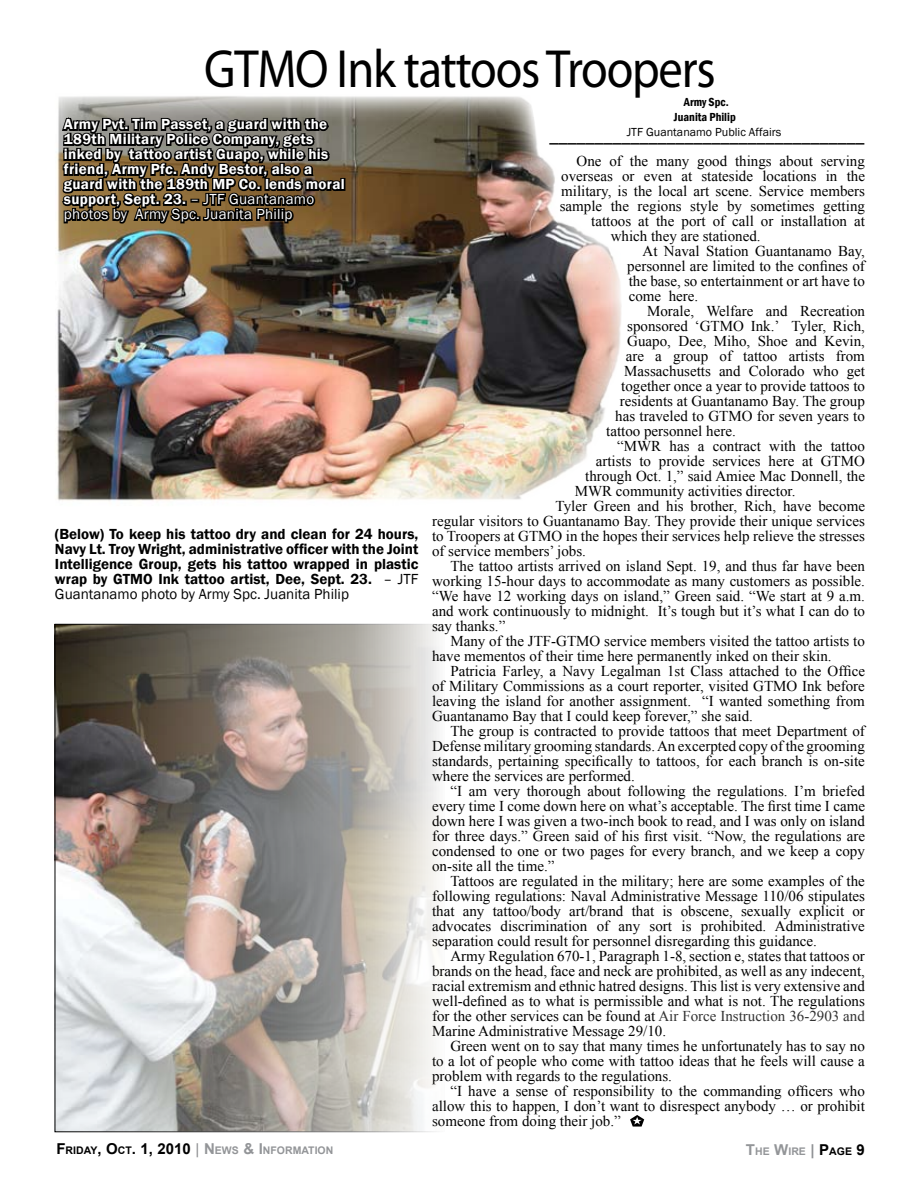
<style>
.page{position:relative;width:918px;height:1188px;background:#fff}
.page>*{position:absolute;margin:0;border:0;box-sizing:border-box;transform-origin:0 0}
.t1{font:54px "Myriad Pro";letter-spacing:-.025em;color:#000;scale:.9 1}
.t2{font:18px "Franklin Gothic";color:#000}
.t3{font:15px "Times New Roman";color:#000}
.t4{font:600 15px/15px "Franklin Gothic";color:#000;text-align:justify}
.t5{font:600 15px/15px "Franklin Gothic";letter-spacing:.02em;color:#fff}
.t6{font:12px "Franklin Gothic";color:#000}
.t7{font:600 condensed 12px/15px "Franklin Gothic";color:#000;text-align:center}
.t8{font:700 10.5px "Arial";color:#939598}
.s1{color:#333}
.s2{font-weight:400}
.s3{font-size:15px;color:#000}
.s4{color:#000}
.s5{font-weight:400;font-size:15px;color:#8a8c8e}
.s6{font-size:15px}
.s7{font-size:15px;color:#8f9194}
</style>
<div class="page">
<img style="left:57px;top:96px;width:565px;height:405px">
<img style="left:57px;top:626px;width:382px;height:504px">
<div style="left:340px;top:178px;width:5px;height:13px;border:3px solid #000"></div>
<svg style="left:60px;top:112px;width:284px;height:116px"></svg>
<svg style="left:630px;top:1115px;width:14px;height:12px"></svg>
<h1 class="t1" style="left:204px;top:36px;width:570px">GTMO Ink tattoos Troopers</h1>
<p class="t7" style="left:674px;top:94px;width:63px">Army Spc.<br>Juanita Philip</p>
<p class="t6" style="left:627px;top:125px;width:156px">JTF Guantanamo Public Affairs</p>
<p class="t2" style="left:550px;top:125px;width:316px">___________________________________</p>
<p class="t3" style="left:577px;top:151px;width:290px">One of the many good things about serving</p>
<p class="t3" style="left:561px;top:166px;width:305px">overseas or even at stateside locations in the</p>
<p class="t3" style="left:561px;top:181px;width:305px">military, is the local art scene. Service members</p>
<p class="t3" style="left:560px;top:196px;width:307px">sample the regions style by sometimes getting</p>
<p class="t3" style="left:591px;top:211px;width:275px">tattoos at the port of call or installation at</p>
<p class="t3" style="left:611px;top:226px;width:151px">which they are stationed.</p>
<p class="t3" style="left:643px;top:241px;width:224px">At Naval Station Guantanamo Bay,</p>
<p class="t3" style="left:627px;top:256px;width:239px">personnel are limited to the confines of</p>
<p class="t3" style="left:629px;top:271px;width:238px">the base, so entertainment or art have to</p>
<p class="t3" style="left:629px;top:286px;width:71px">come here.</p>
<p class="t3" style="left:647px;top:301px;width:219px">Morale, Welfare and Recreation</p>
<p class="t3" style="left:627px;top:316px;width:239px">sponsored ‘GTMO Ink.’ Tyler, Rich,</p>
<p class="t3" style="left:627px;top:331px;width:239px">Guapo, Dee, Miho, Shoe and Kevin,</p>
<p class="t3" style="left:626px;top:346px;width:241px">are a group of tattoo artists from</p>
<p class="t3" style="left:624px;top:361px;width:242px">Massachusetts and Colorado who get</p>
<p class="t3" style="left:621px;top:376px;width:245px">together once a year to provide tattoos to</p>
<p class="t3" style="left:620px;top:391px;width:247px">residents at Guantanamo Bay. The group</p>
<p class="t3" style="left:615px;top:406px;width:251px">has traveled to GTMO for seven years to</p>
<p class="t3" style="left:606px;top:421px;width:131px">tattoo personnel here.</p>
<p class="t3" style="left:617px;top:436px;width:249px">“MWR has a contract with the tattoo</p>
<p class="t3" style="left:596px;top:451px;width:271px">artists to provide services here at GTMO</p>
<p class="t3" style="left:585px;top:466px;width:281px">through Oct. 1,” said Amiee Mac Donnell, the</p>
<p class="t3" style="left:575px;top:481px;width:222px">MWR community activities director.</p>
<p class="t3" style="left:556px;top:496px;width:311px">Tyler Green and his brother, Rich, have become</p>
<p class="t3" style="left:432px;top:511px;width:434px">regular visitors to Guantanamo Bay. They provide their unique services</p>
<p class="t3" style="left:432px;top:526px;width:434px">to Troopers at GTMO in the hopes their services help relieve the stresses</p>
<p class="t3" style="left:432px;top:541px;width:155px">of service members’ jobs.</p>
<p class="t3" style="left:450px;top:556px;width:416px">The tattoo artists arrived on island Sept. 19, and thus far have been</p>
<p class="t3" style="left:432px;top:571px;width:434px">working 15-hour days to accommodate as many customers as possible.</p>
<p class="t3" style="left:432px;top:586px;width:434px">“We have 12 working days on island,” Green said. “We start at 9 a.m.</p>
<p class="t3" style="left:432px;top:601px;width:434px">and work continuously to midnight. It’s tough but it’s what I can do to</p>
<p class="t3" style="left:432px;top:616px;width:75px">say thanks.”</p>
<p class="t3" style="left:450px;top:631px;width:416px">Many of the JTF-GTMO service members visited the tattoo artists to</p>
<p class="t3" style="left:432px;top:646px;width:401px">have mementos of their time here permanently inked on their skin.</p>
<p class="t3" style="left:450px;top:661px;width:416px">Patricia Farley, a Navy Legalman 1st Class attached to the Office</p>
<p class="t3" style="left:432px;top:676px;width:434px">of Military Commissions as a court reporter, visited GTMO Ink before</p>
<p class="t3" style="left:432px;top:691px;width:434px">leaving the island for another assignment. “I wanted something from</p>
<p class="t3" style="left:432px;top:706px;width:322px">Guantanamo Bay that I could keep forever,” she said.</p>
<p class="t3" style="left:450px;top:721px;width:416px">The group is contracted to provide tattoos that meet Department of</p>
<p class="t3" style="left:432px;top:736px;width:434px">Defense military grooming standards. An excerpted copy of the grooming</p>
<p class="t3" style="left:432px;top:751px;width:434px">standards, pertaining specifically to tattoos, for each branch is on-site</p>
<p class="t3" style="left:432px;top:766px;width:204px">where the services are performed.</p>
<p class="t3" style="left:450px;top:781px;width:416px">“I am very thorough about following the regulations. I’m briefed</p>
<p class="t3" style="left:432px;top:796px;width:434px">every time I come down here on what’s acceptable. The first time I came</p>
<p class="t3" style="left:432px;top:811px;width:434px">down here I was given a two-inch book to read, and I was only on island</p>
<p class="t3" style="left:432px;top:826px;width:434px">for three days.” Green said of his first visit. “Now, the regulations are</p>
<p class="t3" style="left:432px;top:841px;width:434px">condensed to one or two pages for every branch, and we keep a copy</p>
<p class="t3" style="left:432px;top:856px;width:124px">on-site all the time.”</p>
<p class="t3" style="left:450px;top:871px;width:416px">Tattoos are regulated in the military; here are some examples of the</p>
<p class="t3" style="left:432px;top:886px;width:434px">following regulations: Naval Administrative Message 110/06 stipulates</p>
<p class="t3" style="left:432px;top:901px;width:434px">that any tattoo/body art/brand that is obscene, sexually explicit or</p>
<p class="t3" style="left:432px;top:916px;width:434px">advocates discrimination of any sort is prohibited. Administrative</p>
<p class="t3" style="left:432px;top:931px;width:386px">separation could result for personnel disregarding this guidance.</p>
<p class="t3" style="left:450px;top:946px;width:416px">Army Regulation 670-1, Paragraph 1-8, section e, states that tattoos or</p>
<p class="t3" style="left:432px;top:961px;width:434px">brands on the head, face and neck are prohibited, as well as any indecent,</p>
<p class="t3" style="left:432px;top:976px;width:434px">racial extremism and ethnic hatred designs. This list is very extensive and</p>
<p class="t3" style="left:432px;top:991px;width:434px">well-defined as to what is permissible and what is not. The regulations</p>
<p class="t3" style="left:432px;top:1006px;width:434px">for the other services can be found at <span class="s1">Air Force Instruction 36-2903 and</span></p>
<p class="t3" style="left:432px;top:1021px;width:236px">Marine Administrative Message 29/10.</p>
<p class="t3" style="left:450px;top:1036px;width:416px">Green went on to say that many times he unfortunately has to say no</p>
<p class="t3" style="left:432px;top:1051px;width:434px">to a lot of people who come with tattoo ideas that he feels will cause a</p>
<p class="t3" style="left:432px;top:1066px;width:241px">problem with regards to the regulations.</p>
<p class="t3" style="left:450px;top:1081px;width:416px">“I have a sense of responsibility to the commanding officers who</p>
<p class="t3" style="left:432px;top:1096px;width:434px">allow this to happen, I don’t want to disrespect anybody … or prohibit</p>
<p class="t3" style="left:432px;top:1111px;width:190px">someone from doing their job.”</p>
<p class="t5" style="left:64px;top:117px;width:282px">Army Pvt. Tim Passet, a guard with the 189th Military Police Company, gets inked by tattoo artist Guapo, while his friend, Army Pfc. Andy Bestor, also a guard with the 189th MP Co. lends moral support, Sept. 23. <span class="s2">– JTF Guantanamo photos by Army Spc. Juanita Philip</span></p>
<p class="t4" style="left:55px;top:527px;width:365px">(Below) To keep his tattoo dry and clean for 24 hours, Navy Lt. Troy Wright, administrative officer with the Joint Intelligence Group, gets his tattoo wrapped in plastic wrap by GTMO Ink tattoo artist, Dee, Sept. 23. <span class="s2">– JTF Guantanamo photo by Army Spc. Juanita Philip</span></p>
<p class="t8" style="left:56px;top:1144px;width:278px"><span class="s3">F</span><span class="s4">RIDAY</span><span class="s3">, O</span><span class="s4">CT</span><span class="s3">. 1, 2010</span> <span class="s5">|</span> <span class="s6">N</span> EWS <span class="s6">&amp; I</span> NFORMATION</p>
<p class="t8" style="left:746px;top:1144px;width:121px"><span class="s6">T</span>HE <span class="s6">W</span>IRE <span class="s7">|</span> <span class="s3">P</span><span class="s4">AGE</span> <span class="s3">9</span></p>
</div>
